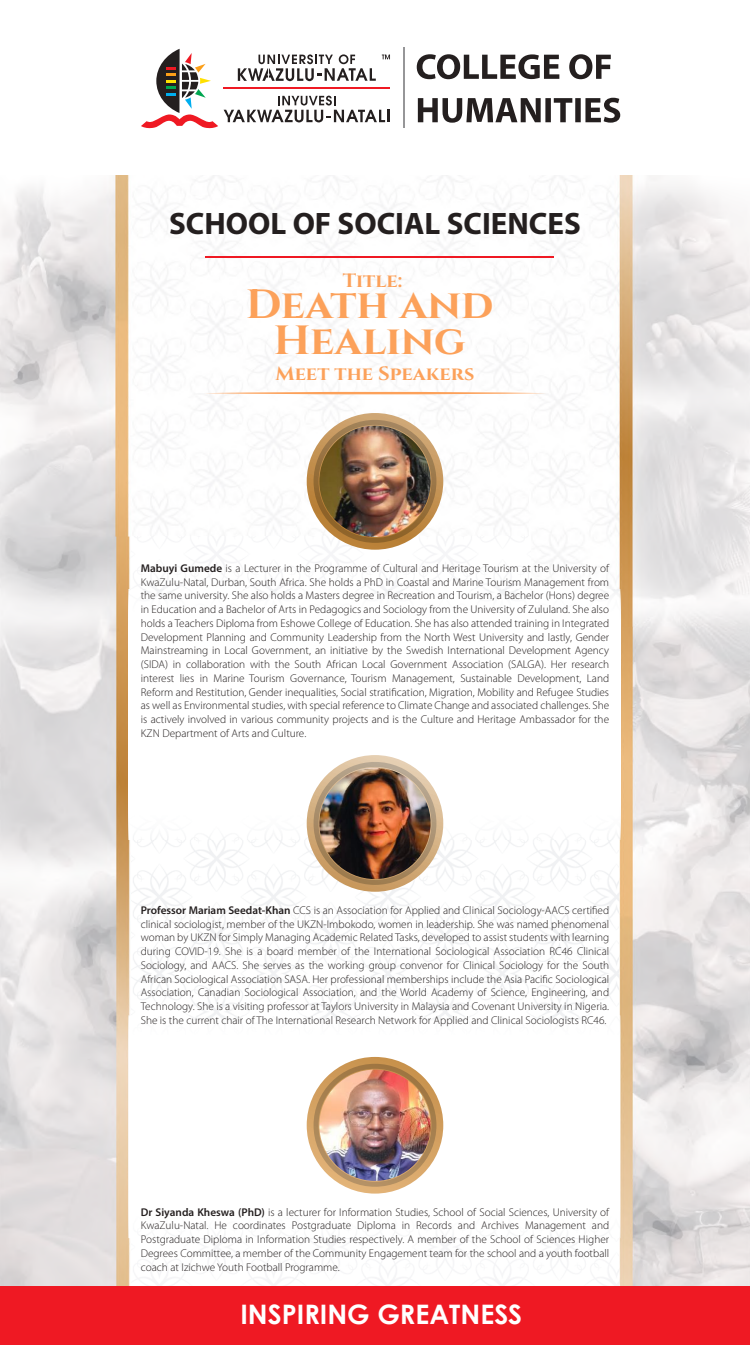
<style>
.page{position:relative;width:750px;height:1345px;background:#fff}
.page>*{position:absolute;margin:0;border:0;box-sizing:border-box;transform-origin:0 0}
.t1{font:40.75px/36px "Cinzel";color:#fca15a;text-align:center;scale:1.06 1}
.t2{font:700 31.12px "Myriad Pro";color:#241f1f}
.t3{font:700 26.88px "Century Gothic";color:#fff}
.t4{font:19px "Cinzel";color:#fca15a;scale:1.06 1}
.t5{font:300 11.25px/13.8px "Myriad Pro";color:#241f1f;text-align:justify}
.s1{font-weight:600}
</style>
<div class="page">
<img style="left:0;top:175px;width:525px;height:361px">
<img style="left:537px;top:175px;width:213px;height:451px">
<img style="left:0;top:536px;width:130px;height:750px">
<img style="left:618px;top:626px;width:132px;height:660px">
<img style="left:128px;top:590px;width:492px;height:249px">
<img style="left:128px;top:1015px;width:492px;height:222px">
<hr style="left:205px;top:256px;width:348px;height:2px;background:#ef1923">
<svg style="left:204px;top:391px;width:342px;height:4px"></svg>
<div style="left:0;top:1286px;width:750px;height:58px;background:#ef1923"></div>
<svg style="left:418px;top:98px;width:202px;height:25px"></svg>
<svg style="left:417px;top:54px;width:194px;height:25px"></svg>
<svg style="left:141px;top:49px;width:77px;height:80px"></svg>
<svg style="left:224px;top:96px;width:166px;height:26px"></svg>
<svg style="left:238px;top:54px;width:138px;height:27px"></svg>
<svg style="left:382px;top:55px;width:8px;height:4px"></svg>
<hr style="left:224px;top:88px;width:166px;height:1px;background:#ef1923">
<hr style="left:403px;top:47px;width:2px;height:81px;background:#969698">
<img style="left:307px;top:413px;width:136px;height:136px">
<img style="left:307px;top:755px;width:136px;height:136px">
<img style="left:307px;top:1056px;width:136px;height:137px">
<h2 class="t2" style="left:169px;top:206px;width:413px">SCHOOL OF SOCIAL SCIENCES</h2>
<h3 class="t4" style="left:343px;top:268px;width:58px">Title:</h3>
<h1 class="t1" style="left:246px;top:287px;width:235px">Death and<br>Healing</h1>
<h3 class="t4" style="left:276px;top:361px;width:189px">Meet the Speakers</h3>
<p class="t5" style="left:141px;top:561px;width:470px"><span class="s1">Mabuyi Gumede</span> is a Lecturer in the Programme of Cultural and Heritage Tourism at the University of KwaZulu-Natal, Durban, South Africa. She holds a PhD in Coastal and Marine Tourism Management from the same university. She also holds a Masters degree in Recreation and Tourism, a Bachelor (Hons) degree in Education and a Bachelor of Arts in Pedagogics and Sociology from the University of Zululand. She also holds a Teachers Diploma from Eshowe College of Education. She has also attended training in Integrated Development Planning and Community Leadership from the North West University and lastly, Gender Mainstreaming in Local Government, an initiative by the Swedish International Development Agency (SIDA) in collaboration with the South African Local Government Association (SALGA). Her research interest lies in Marine Tourism Governance, Tourism Management, Sustainable Development, Land Reform and Restitution, Gender inequalities, Social stratification, Migration, Mobility and Refugee Studies as well as Environmental studies, with special reference to Climate Change and associated challenges. She is actively involved in various community projects and is the Culture and Heritage Ambassador for the KZN Department of Arts and Culture.</p>
<p class="t5" style="left:141px;top:903px;width:470px"><span class="s1">Professor Mariam Seedat-Khan</span> CCS is an Association for Applied and Clinical Sociology-AACS certified clinical sociologist, member of the UKZN-Imbokodo, women in leadership. She was named phenomenal woman by UKZN for Simply Managing Academic Related Tasks, developed to assist students with learning during COVID-19. She is a board member of the International Sociological Association RC46 Clinical Sociology, and AACS. She serves as the working group convenor for Clinical Sociology for the South African Sociological Association SASA. Her professional memberships include the Asia Pacific Sociological Association, Canadian Sociological Association, and the World Academy of Science, Engineering, and Technology. She is a visiting professor at Taylors University in Malaysia and Covenant University in Nigeria.<br>She is the current chair of The International Research Network for Applied and Clinical Sociologists RC46.</p>
<p class="t5" style="left:141px;top:1204px;width:470px"><span class="s1">Dr Siyanda Kheswa (PhD)</span> is a lecturer for Information Studies, School of Social Sciences, University of KwaZulu-Natal. He coordinates Postgraduate Diploma in Records and Archives Management and Postgraduate Diploma in Information Studies respectively. A member of the School of Sciences Higher Degrees Committee, a member of the Community Engagement team for the school and a youth football coach at Izichwe Youth Football Programme.</p>
<h3 class="t3" style="left:240px;top:1296px;width:283px">INSPIRING GREATNESS</h3>
</div>
